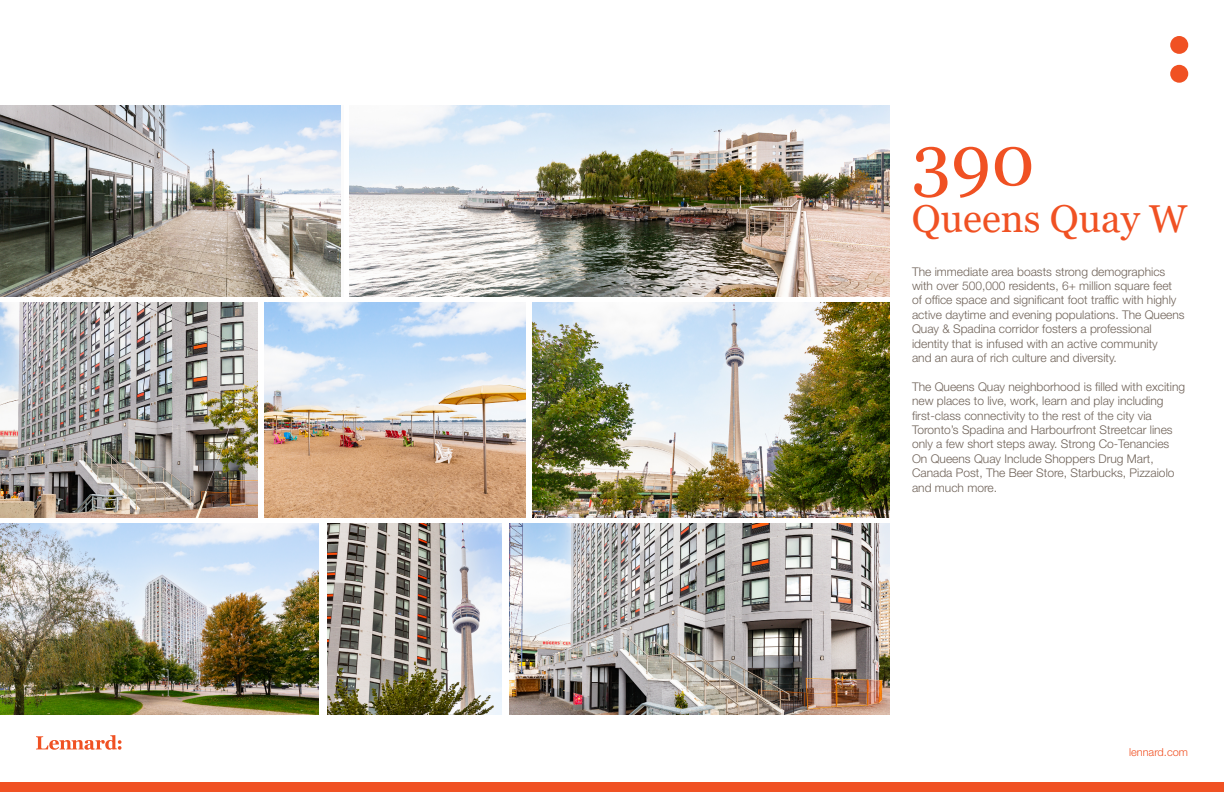
<style>
.page{position:relative;width:1224px;height:792px;background:#fff}
.page>*{position:absolute;margin:0;border:0;box-sizing:border-box;transform-origin:0 0}
.t1{font:70.9px "Georgia";color:#f05123}
.t2{font:38.9px "Georgia";color:#f05123}
.t3{font:300 12px/14.4px "Helvetica Neue LT Std";color:#706359}
.t4{font:300 11px "Helvetica Neue LT Std";color:#f05123}
</style>
<div class="page">
<div style="left:0;top:782px;width:1224px;height:10px;background:#f05123"></div>
<svg style="left:36px;top:735px;width:86px;height:15px"></svg>
<svg style="left:1170px;top:36px;width:18px;height:47px"></svg>
<img style="left:327px;top:523px;width:174px;height:191px">
<img style="left:265px;top:302px;width:261px;height:215px">
<img style="left:0;top:105px;width:341px;height:191px">
<img style="left:0;top:523px;width:318px;height:191px">
<img style="left:0;top:302px;width:258px;height:215px">
<img style="left:510px;top:523px;width:380px;height:191px">
<img style="left:532px;top:302px;width:358px;height:215px">
<img style="left:350px;top:105px;width:540px;height:191px">
<h1 class="t1" style="left:912px;top:118px;width:124px">390</h1>
<h2 class="t2" style="left:912px;top:195px;width:277px">Queens Quay W</h2>
<p class="t3" style="left:912px;top:264px;width:274px">The immediate area boasts strong demographics with over 500,000 residents, 6+ million square feet of office space and significant foot traffic with highly active daytime and evening populations. The Queens Quay &amp; Spadina corridor fosters a professional identity that is infused with an active community<br>and an aura of rich culture and diversity.</p>
<p class="t3" style="left:912px;top:379px;width:275px">The Queens Quay neighborhood is filled with exciting new places to live, work, learn and play including first-class connectivity to the rest of the city via Toronto’s Spadina and Harbourfront Streetcar lines only a few short steps away. Strong Co-Tenancies On Queens Quay Include Shoppers Drug Mart, Canada Post, The Beer Store, Starbucks, Pizzaiolo and much more.</p>
<p class="t4" style="left:1129px;top:745px;width:60px">lennard.com</p>
</div>
